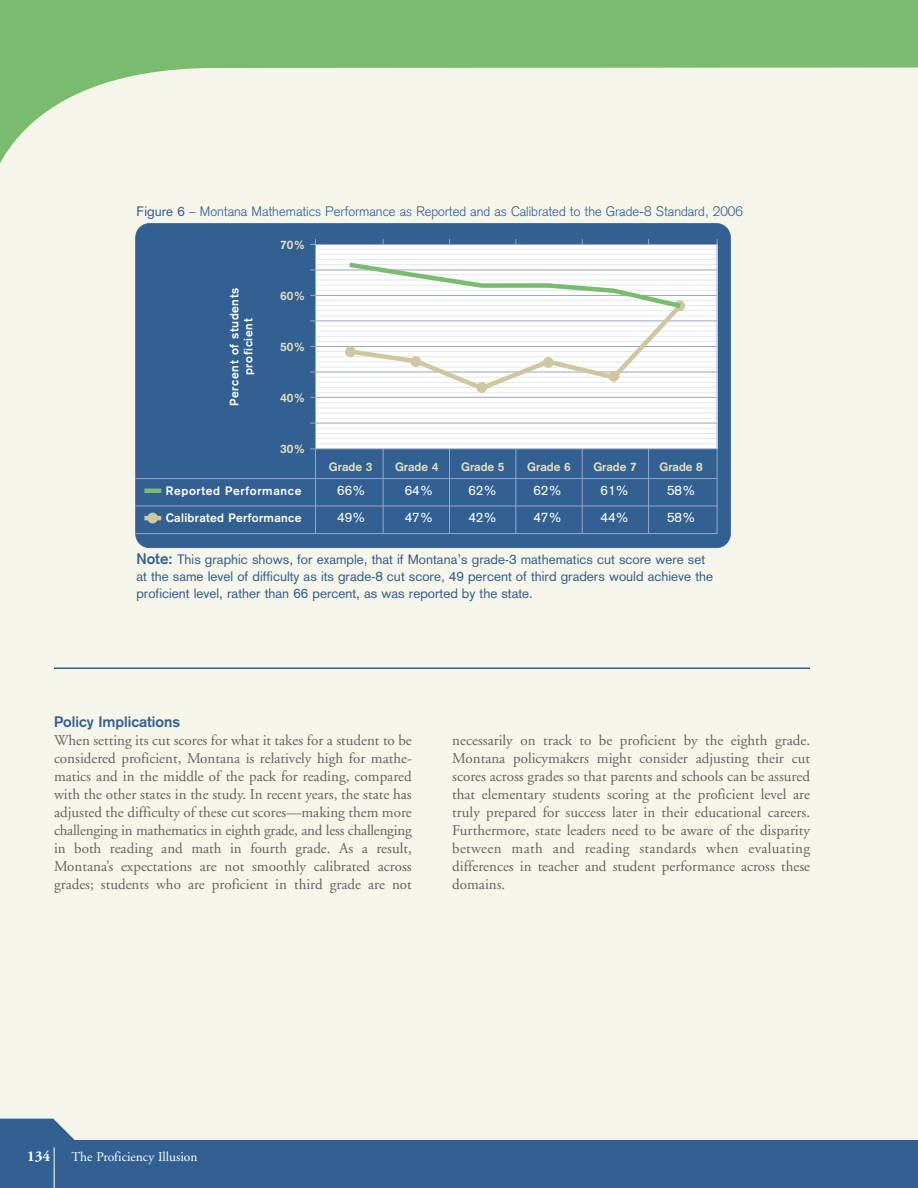
<style>
.page{position:relative;width:918px;height:1188px;background:#fff}
.page>*{position:absolute;margin:0;border:0;box-sizing:border-box;transform-origin:0 0}
.t1{font:15px/18px "Adobe Garamond";color:#636366;text-align:justify}
.t2{font:700 15px "Akzidenz Grotesk";color:#336093}
.t3{font:700 15px "Adobe Garamond";color:#fff}
.t4{font:13.5px/17.5px "Akzidenz Grotesk";color:#336093}
.t5{font:300 13.5px "Akzidenz Grotesk";color:#336093}
.t6{font:13.5px "Akzidenz Grotesk";color:#fff}
.t7{font:13.5px "Adobe Garamond";color:#fff}
.t8{font:700 12px "Akzidenz Grotesk";color:#e5e0bd}
.t9{font:700 12px/14.1px "Akzidenz Grotesk";letter-spacing:.055em;color:#fff;text-align:center}
.t10{font:700 12px "Akzidenz Grotesk";letter-spacing:.03em;color:#fff}
.s1{font-weight:400}
.s2{font-weight:700;font-size:15px}
</style>
<div class="page">
<div style="left:0;top:27px;width:918px;height:1134px;background:#f6f5e9"></div>
<svg style="left:0;top:0;width:918px;height:163px"></svg>
<svg style="left:0;top:1119px;width:918px;height:69px;fill:#336093"></svg>
<hr style="left:54px;top:1147px;width:1px;height:41px;background:#fff">
<div style="left:136px;top:224px;width:594px;height:324px;background:#336093;border-radius:14px"></div>
<div style="left:135px;top:223px;width:596px;height:325px;border:2px solid #336093;border-radius:14px"></div>
<hr style="left:383px;top:239px;width:1px;height:295px;background:#9aa5c5">
<hr style="left:449px;top:239px;width:1px;height:295px;background:#9aa5c5">
<hr style="left:515px;top:239px;width:1px;height:295px;background:#9aa5c5">
<hr style="left:582px;top:239px;width:1px;height:295px;background:#9aa5c5">
<hr style="left:648px;top:239px;width:1px;height:295px;background:#9aa5c5">
<div style="left:316px;top:245px;width:401px;height:204px;background:#fff"></div>
<hr style="left:315px;top:239px;width:1px;height:295px;background:#9aa5c5">
<hr style="left:316px;top:428px;width:401px;height:1px;background:#e5e7ef">
<hr style="left:316px;top:433px;width:401px;height:1px;background:#e5e7ef">
<hr style="left:316px;top:438px;width:401px;height:1px;background:#e5e7ef">
<hr style="left:316px;top:443px;width:401px;height:1px;background:#e5e7ef">
<hr style="left:316px;top:402px;width:401px;height:1px;background:#e5e7ef">
<hr style="left:316px;top:408px;width:401px;height:1px;background:#e5e7ef">
<hr style="left:316px;top:413px;width:401px;height:1px;background:#e5e7ef">
<hr style="left:316px;top:418px;width:401px;height:1px;background:#e5e7ef">
<hr style="left:316px;top:377px;width:401px;height:1px;background:#e5e7ef">
<hr style="left:316px;top:382px;width:401px;height:1px;background:#e5e7ef">
<hr style="left:316px;top:387px;width:401px;height:1px;background:#e5e7ef">
<hr style="left:316px;top:392px;width:401px;height:1px;background:#e5e7ef">
<hr style="left:316px;top:351px;width:401px;height:1px;background:#e5e7ef">
<hr style="left:316px;top:356px;width:401px;height:1px;background:#e5e7ef">
<hr style="left:316px;top:362px;width:401px;height:1px;background:#e5e7ef">
<hr style="left:316px;top:367px;width:401px;height:1px;background:#e5e7ef">
<hr style="left:316px;top:326px;width:401px;height:1px;background:#e5e7ef">
<hr style="left:316px;top:331px;width:401px;height:1px;background:#e5e7ef">
<hr style="left:316px;top:336px;width:401px;height:1px;background:#e5e7ef">
<hr style="left:316px;top:341px;width:401px;height:1px;background:#e5e7ef">
<hr style="left:316px;top:300px;width:401px;height:1px;background:#e5e7ef">
<hr style="left:316px;top:305px;width:401px;height:1px;background:#e5e7ef">
<hr style="left:316px;top:310px;width:401px;height:1px;background:#e5e7ef">
<hr style="left:316px;top:316px;width:401px;height:1px;background:#e5e7ef">
<hr style="left:316px;top:274px;width:401px;height:1px;background:#e5e7ef">
<hr style="left:316px;top:280px;width:401px;height:1px;background:#e5e7ef">
<hr style="left:316px;top:285px;width:401px;height:1px;background:#e5e7ef">
<hr style="left:316px;top:290px;width:401px;height:1px;background:#e5e7ef">
<hr style="left:316px;top:249px;width:401px;height:1px;background:#e5e7ef">
<hr style="left:316px;top:254px;width:401px;height:1px;background:#e5e7ef">
<hr style="left:316px;top:259px;width:401px;height:1px;background:#e5e7ef">
<hr style="left:316px;top:264px;width:401px;height:1px;background:#e5e7ef">
<hr style="left:310px;top:448px;width:407px;height:1px;background:#9aa5c5">
<hr style="left:310px;top:423px;width:407px;height:1px;background:#9aa5c5">
<hr style="left:310px;top:397px;width:407px;height:1px;background:#9aa5c5">
<hr style="left:310px;top:372px;width:407px;height:1px;background:#9aa5c5">
<hr style="left:310px;top:346px;width:407px;height:1px;background:#9aa5c5">
<hr style="left:310px;top:321px;width:407px;height:1px;background:#9aa5c5">
<hr style="left:310px;top:295px;width:407px;height:1px;background:#9aa5c5">
<hr style="left:310px;top:270px;width:407px;height:1px;background:#9aa5c5">
<hr style="left:310px;top:244px;width:407px;height:1px;background:#9aa5c5">
<hr style="left:135px;top:478px;width:582px;height:1px;background:#9aa5c5">
<hr style="left:135px;top:506px;width:582px;height:1px;background:#9aa5c5">
<hr style="left:135px;top:533px;width:582px;height:1px;background:#9aa5c5">
<hr style="left:717px;top:239px;width:1px;height:295px;background:#9aa5c5">
<hr style="left:144px;top:489px;width:17px;height:4px;background:#7abc6e">
<svg style="left:144px;top:516px;width:17px;height:4px"></svg>
<div style="left:147px;top:513px;width:11px;height:10px;background:#d0c69f;border-radius:50%"></div>
<hr style="left:54px;top:668px;width:756px;height:1px;background:#336093">
<svg style="left:344px;top:262px;width:343px;height:131px"></svg>
<p class="t5" style="left:137px;top:207px;width:608px"><span class="s1">Figure 6</span> – Montana Mathematics Performance as Reported and as Calibrated to the Grade-8 Standard, 2006</p>
<p class="t9" style="left:228px;top:406px;width:120px;rotate:-90deg">Percent of students proficient</p>
<p class="t8" style="left:280px;top:241px;width:27px">70%</p>
<p class="t8" style="left:280px;top:292px;width:27px">60%</p>
<p class="t8" style="left:280px;top:343px;width:27px">50%</p>
<p class="t8" style="left:280px;top:394px;width:27px">40%</p>
<p class="t8" style="left:280px;top:445px;width:27px">30%</p>
<p class="t9" style="left:166px;top:485px;width:137px">Reported Performance</p>
<p class="t10" style="left:166px;top:514px;width:137px">Calibrated Performance</p>
<p class="t8" style="left:329px;top:463px;width:45px">Grade 3</p>
<p class="t8" style="left:395px;top:463px;width:45px">Grade 4</p>
<p class="t8" style="left:461px;top:463px;width:45px">Grade 5</p>
<p class="t8" style="left:527px;top:463px;width:45px">Grade 6</p>
<p class="t8" style="left:593px;top:463px;width:45px">Grade 7</p>
<p class="t8" style="left:660px;top:463px;width:45px">Grade 8</p>
<p class="t6" style="left:337px;top:486px;width:30px">66%</p>
<p class="t6" style="left:405px;top:486px;width:30px">64%</p>
<p class="t6" style="left:468px;top:486px;width:30px">62%</p>
<p class="t6" style="left:533px;top:486px;width:30px">62%</p>
<p class="t6" style="left:600px;top:486px;width:30px">61%</p>
<p class="t6" style="left:667px;top:486px;width:30px">58%</p>
<p class="t6" style="left:337px;top:513px;width:30px">49%</p>
<p class="t6" style="left:405px;top:513px;width:30px">47%</p>
<p class="t6" style="left:468px;top:513px;width:30px">42%</p>
<p class="t6" style="left:533px;top:513px;width:30px">47%</p>
<p class="t6" style="left:600px;top:513px;width:30px">44%</p>
<p class="t6" style="left:667px;top:513px;width:30px">58%</p>
<p class="t4" style="left:136px;top:552px;width:578px"><span class="s2">Note:</span> This graphic shows, for example, that if Montana’s grade-3 mathematics cut score were set at the same level of difficulty as its grade-8 cut score, 49 percent of third graders would achieve the</p>
<p class="t4" style="left:136px;top:586px;width:398px">proficient level, rather than 66 percent, as was reported by the state.</p>
<p class="t2" style="left:54px;top:717px;width:128px">Policy Implications</p>
<p class="t1" style="left:54px;top:733px;width:359px">When setting its cut scores for what it takes for a student to be considered proficient, Montana is relatively high for mathe&shy;matics and in the middle of the pack for reading, compared with the other states in the study. In recent years, the state has adjusted the difficulty of these cut scores—making them more challenging in mathematics in eighth grade, and less challenging in both reading and math in fourth grade. As a result, Montana’s expectations are not smoothly calibrated across grades; students who are proficient in third grade are not</p>
<p class="t1" style="left:452px;top:733px;width:359px">necessarily on track to be proficient by the eighth grade.<br>Montana policymakers might consider adjusting their cut scores across grades so that parents and schools can be assured that elementary students scoring at the proficient level are truly prepared for success later in their educational careers.<br>Furthermore, state leaders need to be aware of the disparity between math and reading standards when evaluating differences in teacher and student performance across these domains.</p>
<p class="t3" style="left:27px;top:1150px;width:25px">134</p>
<p class="t7" style="left:71px;top:1151px;width:128px">The Proficiency Illusion</p>
</div>
